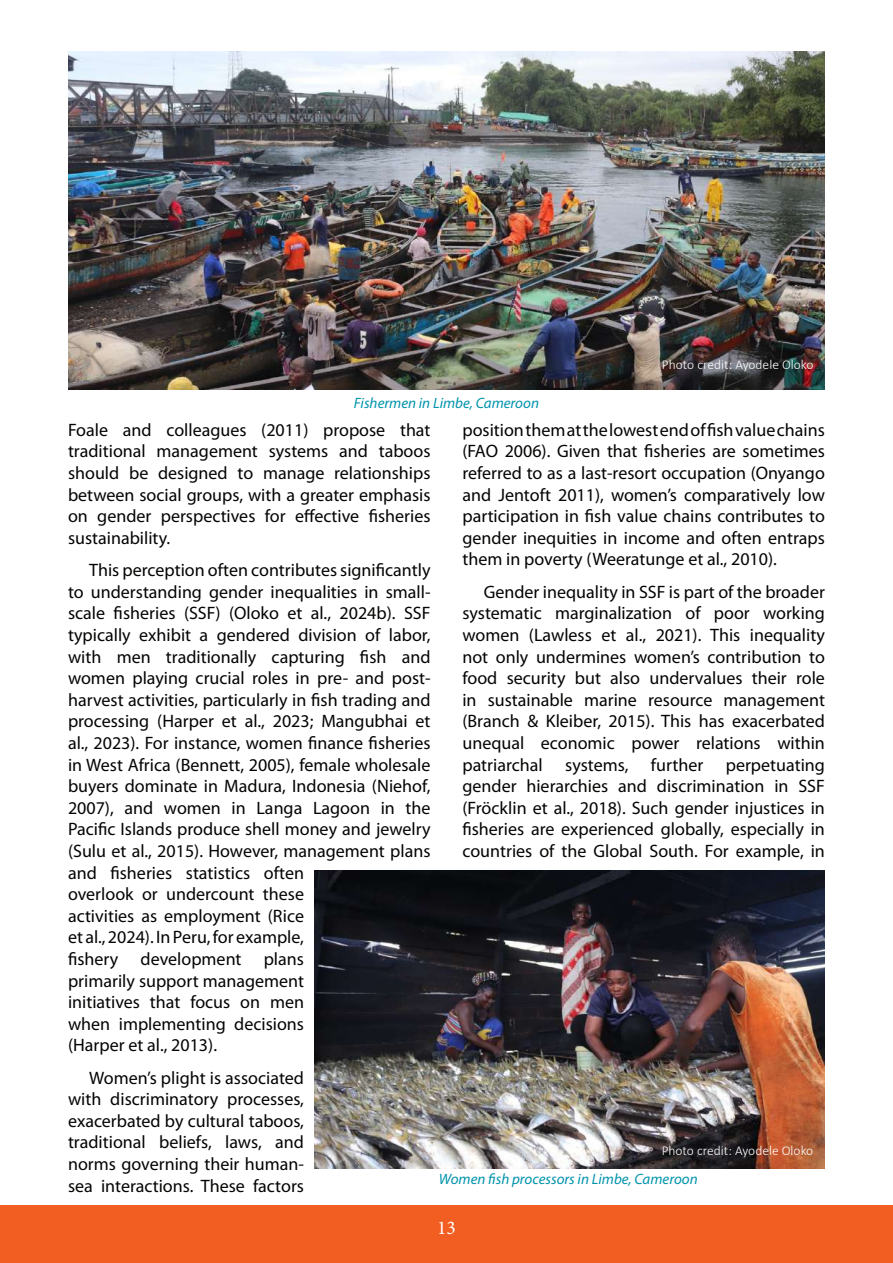
<style>
.page{position:relative;width:893px;height:1263px;background:#fff}
.page>*{position:absolute;margin:0;border:0;box-sizing:border-box;transform-origin:0 0}
.t1{font:19.5px "Minion Pro";color:#fff}
.t2{font:18px/21.6px "Myriad Pro";color:#040503;text-align:justify}
.t3{font:italic 15px "Myriad Pro";color:#0093ad}
.t4{font:300 13.5px "Calibri";color:#fff}
</style>
<div class="page">
<div style="left:0;top:1205px;width:893px;height:58px;background:#f25d21"></div>
<img style="left:68px;top:52px;width:757px;height:337px">
<img style="left:315px;top:871px;width:510px;height:297px">
<p class="t3" style="left:354px;top:394px;width:187px">Fishermen in Limbe, Cameroon</p>
<p class="t4" style="left:662px;top:356px;width:153px">Photo credit: Ayodele Oloko</p>
<p class="t2" style="left:68px;top:419px;width:364px">Foale and colleagues (2011) propose that traditional management systems and taboos should be designed to manage relationships between social groups, with a greater emphasis on gender perspectives for effective fisheries sustainability.</p>
<p class="t2" style="left:68px;top:559px;width:364px;text-align:left;text-indent:21px">This perception often contributes significantly to understanding gender inequalities in small&shy;scale fisheries (SSF) (Oloko et al., 2024b). SSF typically exhibit a gendered division of labor, with men traditionally capturing fish and women playing crucial roles in pre- and post&shy;harvest activities, particularly in fish trading and processing (Harper et al., 2023; Mangubhai et al., 2023). For instance, women finance fisheries in West Africa (Bennett, 2005), female wholesale buyers dominate in Madura, Indonesia (Niehof, 2007), and women in Langa Lagoon in the Pacific Islands produce shell money and jewelry (Sulu et al., 2015). However, management plans and fisheries statistics often<br>overlook or undercount these<br>activities as employment (Rice<br>et al., 2024). In Peru, for example,<br>fishery development plans<br>primarily support management<br>initiatives that focus on men<br>when implementing decisions<br>(Harper et al., 2013).</p>
<p class="t2" style="left:68px;top:1066px;width:237px;text-indent:21px">Women’s plight is associated with discriminatory processes, exacerbated by cultural taboos, traditional beliefs, laws, and norms governing their human&shy;sea interactions. These factors</p>
<p class="t2" style="left:462px;top:419px;width:364px">position them at the lowest end of fish value chains (FAO 2006). Given that fisheries are sometimes referred to as a last-resort occupation (Onyango and Jentoft 2011), women’s comparatively low participation in fish value chains contributes to gender inequities in income and often entraps them in poverty (Weeratunge et al., 2010).</p>
<p class="t2" style="left:462px;top:581px;width:364px;text-indent:21px">Gender inequality in SSF is part of the broader systematic marginalization of poor working women (Lawless et al., 2021). This inequality not only undermines women’s contribution to food security but also undervalues their role in sustainable marine resource management (Branch &amp; Kleiber, 2015). This has exacerbated unequal economic power relations within patriarchal systems, further perpetuating gender hierarchies and discrimination in SSF (Fröcklin et al., 2018). Such gender injustices in fisheries are experienced globally, especially in countries of the Global South. For example, in</p>
<p class="t4" style="left:662px;top:1142px;width:153px">Photo credit: Ayodele Oloko</p>
<p class="t3" style="left:439px;top:1170px;width:260px">Women fish processors in Limbe, Cameroon</p>
<p class="t1" style="left:437px;top:1215px;width:20px">13</p>
</div>
